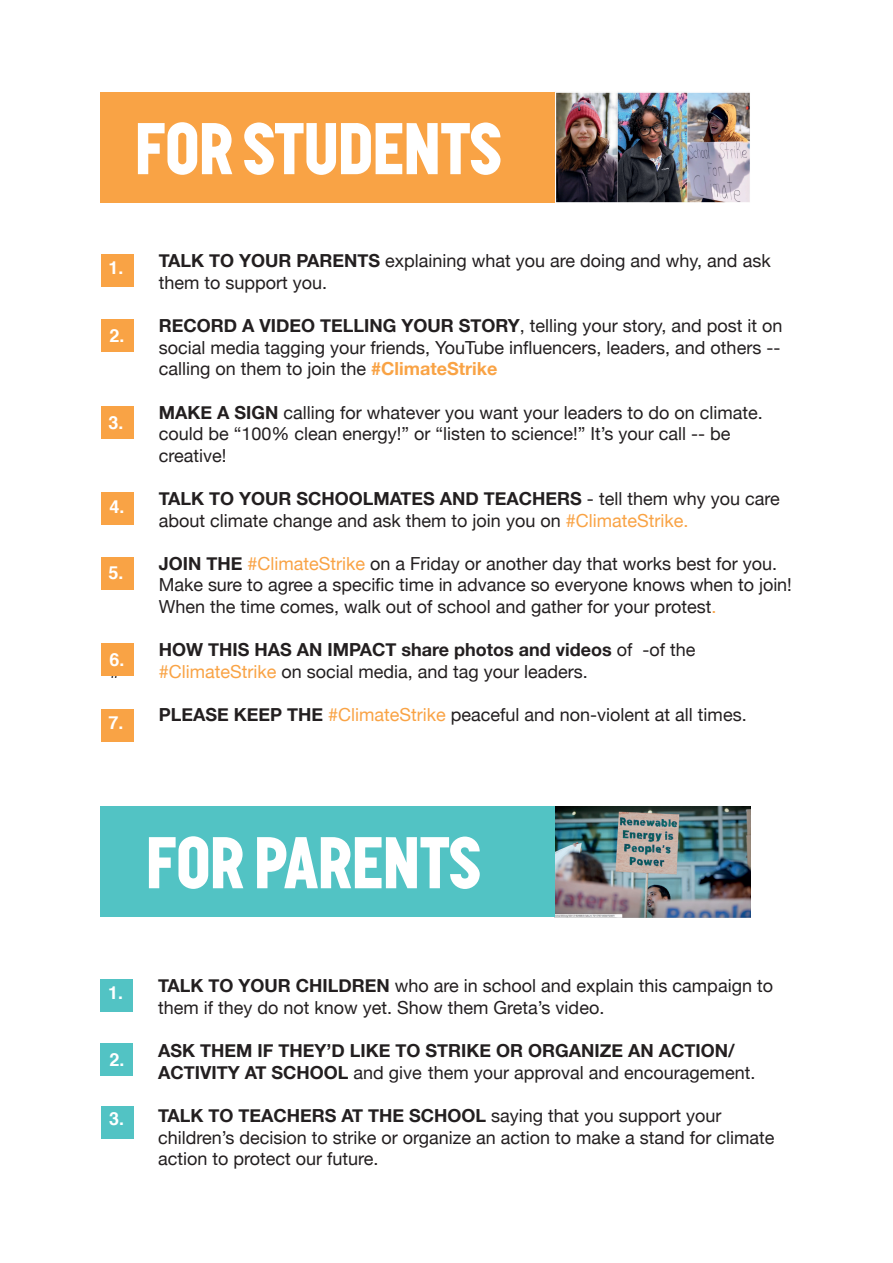
<style>
.page{position:relative;width:893px;height:1263px;background:#fff}
.page>*{position:absolute;margin:0;border:0;box-sizing:border-box;transform-origin:0 0}
.t1{font:900 72px "Graph";color:#fff}
.t2{font:18px/21.6px "Helvetica Neue";color:#231f20}
.t3{font:700 18px/21.6px "Helvetica Neue";color:#231f20}
.t4{font:700 18px "Helvetica";color:#fff}
.s1{font-weight:700}
.s2{font-weight:700;color:#f9a345}
.s3{color:#f9a345}
.s4{font-weight:400}
</style>
<div class="page">
<img style="left:556px;top:92px;width:194px;height:111px">
<img style="left:555px;top:806px;width:195px;height:111px">
<div style="left:101px;top:254px;width:33px;height:33px;background:#f9a345"></div>
<div style="left:101px;top:319px;width:33px;height:33px;background:#f9a345"></div>
<div style="left:101px;top:406px;width:33px;height:33px;background:#f9a345"></div>
<div style="left:101px;top:492px;width:33px;height:33px;background:#f9a345"></div>
<div style="left:101px;top:557px;width:33px;height:33px;background:#f9a345"></div>
<div style="left:101px;top:643px;width:33px;height:33px;background:#f9a345"></div>
<div style="left:101px;top:709px;width:33px;height:33px;background:#f9a345"></div>
<div style="left:100px;top:979px;width:33px;height:33px;background:#52c3c4"></div>
<div style="left:100px;top:1043px;width:33px;height:33px;background:#52c3c4"></div>
<div style="left:101px;top:1106px;width:33px;height:32px;background:#52c3c4"></div>
<div style="left:101px;top:806px;width:454px;height:111px;background:#52c3c4"></div>
<div style="left:101px;top:92px;width:454px;height:111px;background:#f9a345"></div>
<h1 class="t1" style="left:135px;top:105px;width:368px">FOR STUDENTS</h1>
<p class="t2" style="left:159px;top:251px;width:613px"><span class="s1">TALK TO YOUR PARENTS</span> explaining what you are doing and why, and ask them to support you.</p>
<p class="t2" style="left:159px;top:316px;width:625px"><span class="s1">RECORD A VIDEO TELLING YOUR STORY</span>, telling your story, and post it on social media tagging your friends, YouTube influencers, leaders, and others -- calling on them to join the <span class="s2">#ClimateStrike</span></p>
<p class="t2" style="left:159px;top:402px;width:606px"><span class="s1">MAKE A SIGN</span> calling for whatever you want your leaders to do on climate. could be “100% clean energy!” or “listen to science!” It’s your call -- be creative!</p>
<p class="t2" style="left:159px;top:489px;width:622px"><span class="s1">TALK TO YOUR SCHOOLMATES AND TEACHERS</span> - tell them why you care about climate change and ask them to join you on <span class="s3">#ClimateStrike.</span></p>
<p class="t2" style="left:159px;top:554px;width:635px"><span class="s1">JOIN THE</span> <span class="s3">#ClimateStrike</span> on a Friday or another day that works best for you.<br>Make sure to agree a specific time in advance so everyone knows when to join!<br>When the time comes, walk out of school and gather for your protest<span class="s3">.</span></p>
<p class="t3" style="left:159px;top:639px;width:538px">HOW THIS HAS AN IMPACT share photos and videos <span class="s4">of -of the</span></p>
<p class="t4" style="left:108px;top:253px;width:17px">1.</p>
<p class="t4" style="left:110px;top:321px;width:17px">2.</p>
<p class="t4" style="left:108px;top:408px;width:17px">3.</p>
<p class="t4" style="left:109px;top:492px;width:17px">4.</p>
<p class="t4" style="left:108px;top:558px;width:17px">5.</p>
<p class="t4" style="left:109px;top:645px;width:17px">6.</p>
<p class="t2" style="left:110px;top:662px;width:12px">#</p>
<p class="t2" style="left:159px;top:662px;width:431px"><span class="s3">#ClimateStrike</span> on social media, and tag your leaders.</p>
<p class="t2" style="left:159px;top:705px;width:589px"><span class="s1">PLEASE KEEP THE</span> <span class="s3">#ClimateStrike</span> peaceful and non-violent at all times.</p>
<p class="t4" style="left:108px;top:708px;width:17px">7.</p>
<h1 class="t1" style="left:146px;top:819px;width:336px">FOR PARENTS</h1>
<p class="t4" style="left:108px;top:978px;width:17px">1.</p>
<p class="t4" style="left:109px;top:1045px;width:17px">2.</p>
<p class="t4" style="left:109px;top:1104px;width:17px">3.</p>
<p class="t2" style="left:158px;top:976px;width:616px"><span class="s1">TALK TO YOUR CHILDREN</span> who are in school and explain this campaign to them if they do not know yet. Show them Greta’s video.</p>
<p class="t3" style="left:158px;top:1040px;width:599px">ASK THEM IF THEY’D LIKE TO STRIKE OR ORGANIZE AN ACTION/<br>ACTIVITY AT SCHOOL <span class="s4">and give them your approval and encouragement.</span></p>
<p class="t2" style="left:158px;top:1106px;width:618px"><span class="s1">TALK TO TEACHERS AT THE SCHOOL</span> saying that you support your children’s decision to strike or organize an action to make a stand for climate action to protect our future.</p>
</div>
